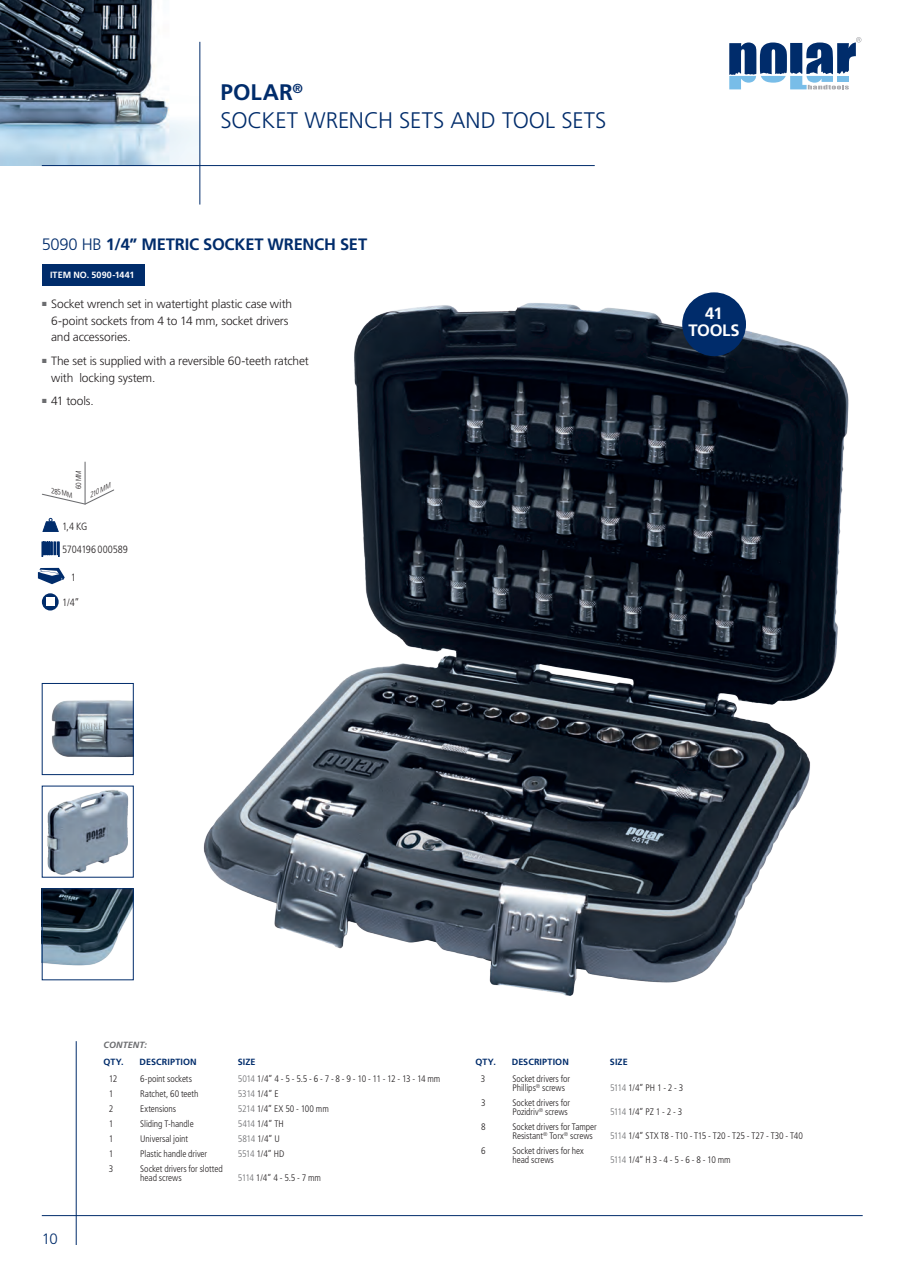
<style>
.page{position:relative;width:922px;height:1263px;background:#fff}
.page>*{position:absolute;margin:0;border:0;box-sizing:border-box;transform-origin:0 0}
.t1{font:300 22.5px "Frutiger";color:#002c6b}
.t2{font:700 22.5px "Frutiger";letter-spacing:.01em;color:#002c6b}
.t3{font:700 16.5px "Frutiger";letter-spacing:-.01em;color:#002c6b}
.t4{font:700 16.5px/17.1px "Frutiger";letter-spacing:-.015em;color:#fff;text-align:center}
.t5{font:300 15px "Frutiger";color:#002c6b}
.t6{font:300 12px/16.5px "Frutiger";letter-spacing:-.015em;color:#231f20}
.t7{font:300 condensed 10.5px "Frutiger";letter-spacing:-.005em;color:#231f20}
.t8{font:300 condensed 9.45px/9px "Frutiger";letter-spacing:-.005em;color:#231f20}
.t9{font:300 condensed 9.45px "Frutiger";letter-spacing:-.045em;color:#231f20}
.t10{font:700 9px "Frutiger";letter-spacing:.01em;color:#002c6b}
.t11{font:700 9px "Frutiger";letter-spacing:.01em;color:#fff}
.t12{font:italic 700 9px "Frutiger";letter-spacing:.01em;color:#6c6d70}
.t13{font:italic 300 condensed 7.5px "Frutiger";color:#231f20}
.t14{font:300 condensed 7.5px "Frutiger";color:#231f20}
.t15{font:italic 300 condensed 6.9px "Frutiger";color:#231f20;scale:1.17 1}
.s1{font-weight:300}
.s2{color:#6c6d70}
</style>
<div class="page">
<img style="left:0;top:0;width:200px;height:166px">
<img style="left:203px;top:294px;width:646px;height:702px">
<img style="left:47px;top:790px;width:82px;height:85px">
<img style="left:51px;top:700px;width:81px;height:58px">
<img style="left:44px;top:890px;width:88px;height:76px">
<hr style="left:85px;top:462px;width:1px;height:42px;background:#6c6d70">
<svg style="left:42px;top:488px;width:72px;height:17px"></svg>
<svg style="left:729px;top:37px;width:132px;height:52px"></svg>
<hr style="left:199px;top:42px;width:1px;height:162px;background:#002c6b">
<hr style="left:42px;top:165px;width:553px;height:1px;background:#002c6b">
<div style="left:682px;top:292px;width:64px;height:64px;background:#002c6b;border-radius:50%"></div>
<hr style="left:76px;top:1041px;width:1px;height:203px;background:#002c6b">
<hr style="left:42px;top:1215px;width:820px;height:1px;background:#002c6b">
<svg style="left:42px;top:517px;width:17px;height:15px"></svg>
<svg style="left:42px;top:542px;width:18px;height:14px"></svg>
<div style="left:42px;top:593px;width:17px;height:17px;background:#002c6b;border-radius:50%"></div>
<div style="left:46px;top:597px;width:9px;height:9px;background:#fff"></div>
<svg style="left:38px;top:568px;width:27px;height:16px"></svg>
<div style="left:42px;top:683px;width:92px;height:92px;border:1px solid #002c6b"></div>
<div style="left:42px;top:888px;width:92px;height:92px;border:1px solid #002c6b"></div>
<div style="left:42px;top:265px;width:102px;height:21px;background:#002c6b"></div>
<h1 class="t2" style="left:220px;top:79px;width:84px">POLAR<sup>®</sup></h1>
<h1 class="t1" style="left:220px;top:107px;width:387px">SOCKET WRENCH SETS AND TOOL SETS</h1>
<h2 class="t3" style="left:42px;top:234px;width:327px"><span class="s1">5090 HB</span> 1/4” METRIC SOCKET WRENCH SET</h2>
<p class="t11" style="left:50px;top:270px;width:86px">ITEM NO. 5090-1441</p>
<p class="t6" style="left:51px;top:296px;width:243px;text-indent:-9px"><sup>■</sup> Socket wrench set in watertight plastic case with<br>6-point sockets from 4 to 14 mm, socket drivers and accessories.</p>
<p class="t6" style="left:51px;top:353px;width:259px;text-indent:-9px"><sup>■</sup> The set is supplied with a reversible 60-teeth ratchet with locking system.</p>
<p class="t6" style="left:42px;top:393px;width:53px"><sup>■</sup> 41 tools.</p>
<p class="t14" style="left:74px;top:489px;width:20px;rotate:-90deg">60 MM</p>
<p class="t13" style="left:53px;top:486px;width:23px;rotate:13deg">285 MM</p>
<p class="t15" style="left:87px;top:492px;width:21px;rotate:-27deg">210 MM</p>
<p class="t7" style="left:62px;top:520px;width:27px">1,4 KG</p>
<p class="t7" style="left:62px;top:543px;width:67px">5704196 000589</p>
<p class="t7" style="left:71px;top:571px;width:7px">1</p>
<p class="t7" style="left:62px;top:596px;width:19px">1/4”</p>
<h2 class="t4" style="left:688px;top:304px;width:53px">41<br>TOOLS</h2>
<p class="t12" style="left:103px;top:1039px;width:45px">CONTENT:</p>
<p class="t10" style="left:103px;top:1056px;width:22px">QTY.</p>
<p class="t10" style="left:140px;top:1056px;width:59px">DESCRIPTION</p>
<p class="t10" style="left:238px;top:1056px;width:19px">SIZE</p>
<p class="t10" style="left:475px;top:1056px;width:22px">QTY.</p>
<p class="t10" style="left:512px;top:1056px;width:59px">DESCRIPTION</p>
<p class="t10" style="left:610px;top:1056px;width:19px">SIZE</p>
<h3 class="t5" style="left:42px;top:1230px;width:18px">10</h3>
<p class="t8" style="left:109px;top:1074px;width:10px">12</p>
<p class="t8" style="left:140px;top:1074px;width:53px">6-point sockets</p>
<p class="t9" style="left:238px;top:1073px;width:204px"><span class="s2">5014</span> 1/4” 4 - 5 - 5.5 - 6 - 7 - 8 - 9 - 10 - 11 - 12 - 13 - 14 mm</p>
<p class="t8" style="left:109px;top:1089px;width:6px">1</p>
<p class="t8" style="left:140px;top:1089px;width:60px">Ratchet, 60 teeth</p>
<p class="t8" style="left:238px;top:1089px;width:42px"><span class="s2">5314</span> 1/4” E</p>
<p class="t8" style="left:109px;top:1104px;width:6px">2</p>
<p class="t8" style="left:140px;top:1104px;width:37px">Extensions</p>
<p class="t8" style="left:238px;top:1104px;width:92px"><span class="s2">5214</span> 1/4” EX 50 - 100 mm</p>
<p class="t8" style="left:109px;top:1119px;width:6px">1</p>
<p class="t8" style="left:140px;top:1119px;width:55px">Sliding T-handle</p>
<p class="t8" style="left:238px;top:1119px;width:47px"><span class="s2">5414</span> 1/4” TH</p>
<p class="t8" style="left:109px;top:1134px;width:6px">1</p>
<p class="t8" style="left:140px;top:1134px;width:49px">Universal joint</p>
<p class="t8" style="left:238px;top:1134px;width:44px"><span class="s2">5814</span> 1/4” U</p>
<p class="t8" style="left:109px;top:1149px;width:6px">1</p>
<p class="t8" style="left:140px;top:1149px;width:68px">Plastic handle driver</p>
<p class="t8" style="left:238px;top:1149px;width:48px"><span class="s2">5514</span> 1/4” HD</p>
<p class="t8" style="left:109px;top:1164px;width:6px">3</p>
<p class="t8" style="left:140px;top:1164px;width:84px">Socket drivers for slotted head screws</p>
<p class="t8" style="left:238px;top:1173px;width:85px"><span class="s2">5114</span> 1/4” 4 - 5.5 - 7 mm</p>
<p class="t8" style="left:481px;top:1074px;width:6px">3</p>
<p class="t8" style="left:512px;top:1074px;width:59px">Socket drivers for<br>Phillips<sup>®</sup> screws</p>
<p class="t8" style="left:610px;top:1083px;width:75px"><span class="s2">5114</span> 1/4” PH 1 - 2 - 3</p>
<p class="t8" style="left:481px;top:1098px;width:6px">3</p>
<p class="t8" style="left:512px;top:1098px;width:59px">Socket drivers for<br>Pozidriv<sup>®</sup> screws</p>
<p class="t8" style="left:610px;top:1107px;width:74px"><span class="s2">5114</span> 1/4” PZ 1 - 2 - 3</p>
<p class="t8" style="left:481px;top:1122px;width:6px">8</p>
<p class="t8" style="left:512px;top:1122px;width:86px">Socket drivers for Tamper<br>Resistant<sup>®</sup> Torx<sup>®</sup> screws</p>
<p class="t8" style="left:610px;top:1131px;width:194px"><span class="s2">5114</span> 1/4” STX T8 - T10 - T15 - T20 - T25 - T27 - T30 - T40</p>
<p class="t8" style="left:481px;top:1146px;width:6px">6</p>
<p class="t8" style="left:512px;top:1146px;width:73px">Socket drivers for hex head screws</p>
<p class="t8" style="left:610px;top:1155px;width:122px"><span class="s2">5114</span> 1/4” H 3 - 4 - 5 - 6 - 8 - 10 mm</p>
</div>
